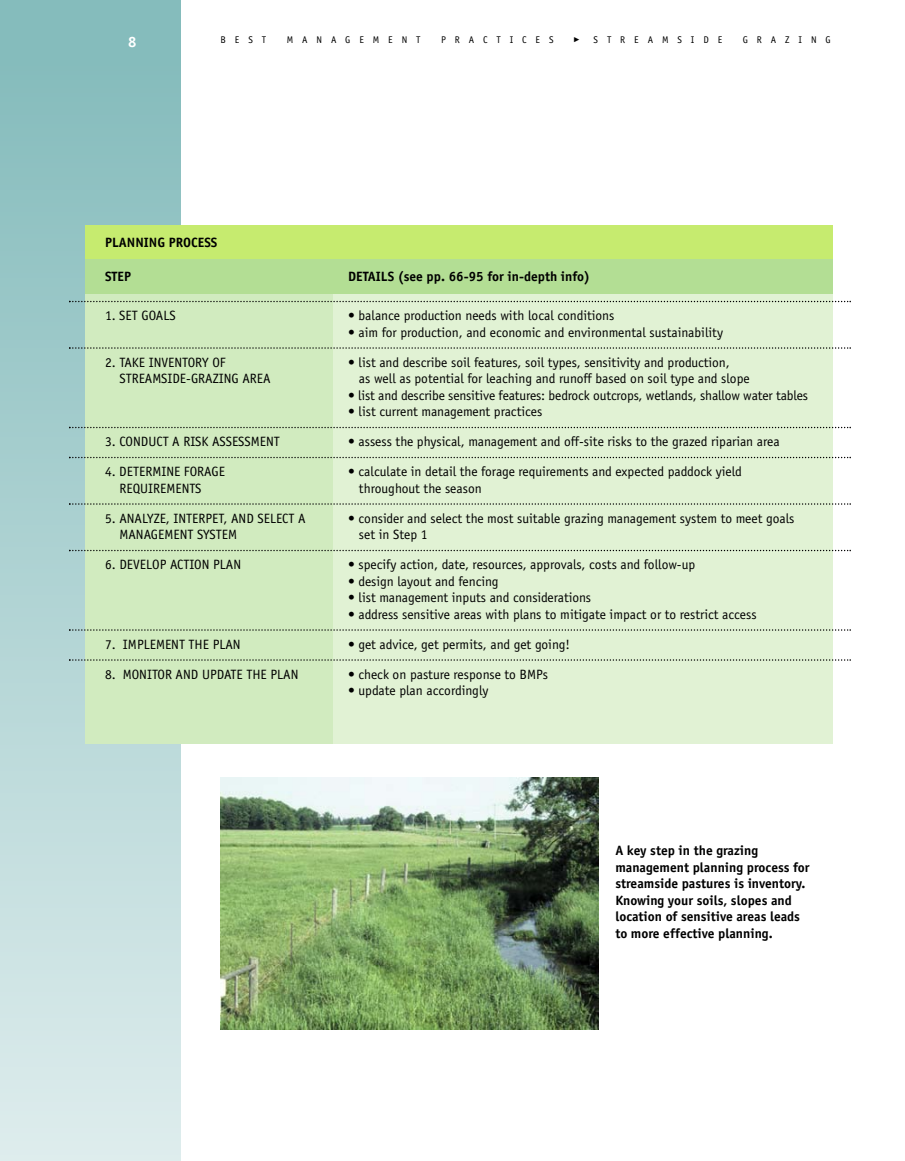
<style>
.page{position:relative;width:905px;height:1161px;background:#fff}
.page>*{position:absolute;margin:0;border:0;box-sizing:border-box;transform-origin:0 0}
.t1{font:700 15px "Officina Sans";color:#fff}
.t2{font:13.5px "Officina Sans";color:#000}
.t3{font:700 13.5px/16.5px "Officina Sans";color:#000}
.t4{font:9.75px "Officina Sans";letter-spacing:.915em;color:#000}
</style>
<div class="page">
<div style="left:0;top:63px;width:180px;height:1098px;background:linear-gradient(to bottom,#85bcbc,#deeded)"></div>
<div style="left:0;top:0;width:180px;height:63px;background:#85bcbc"></div>
<div style="left:86px;top:225px;width:746px;height:35px;background:#c6eb6f"></div>
<div style="left:86px;top:294px;width:247px;height:450px;background:#d1ebbf"></div>
<div style="left:333px;top:294px;width:499px;height:450px;background:#e1f2d4"></div>
<div style="left:86px;top:260px;width:746px;height:34px;background:#b3de94"></div>
<img style="left:220px;top:778px;width:378px;height:252px">
<svg style="left:69px;top:301px;width:781px;height:1px"></svg>
<svg style="left:69px;top:347px;width:781px;height:2px"></svg>
<svg style="left:69px;top:427px;width:781px;height:1px"></svg>
<svg style="left:69px;top:457px;width:781px;height:1px"></svg>
<svg style="left:69px;top:503px;width:781px;height:2px"></svg>
<svg style="left:69px;top:550px;width:781px;height:1px"></svg>
<svg style="left:69px;top:629px;width:781px;height:2px"></svg>
<svg style="left:69px;top:659px;width:781px;height:2px"></svg>
<p class="t1" style="left:128px;top:36px;width:10px">8</p>
<p class="t4" style="left:220px;top:36px;width:47px">BEST</p>
<p class="t4" style="left:287px;top:36px;width:135px">MANAGEMENT</p>
<p class="t4" style="left:441px;top:36px;width:114px">PRACTICES</p>
<p class="t4" style="left:593px;top:36px;width:130px">STREAMSIDE</p>
<p class="t4" style="left:742px;top:36px;width:90px">GRAZING</p>
<p class="t3" style="left:105px;top:235px;width:114px">PLANNING PROCESS</p>
<p class="t3" style="left:105px;top:270px;width:27px">STEP</p>
<p class="t3" style="left:348px;top:270px;width:243px">DETAILS (see pp. 66-95 for in-depth info)</p>
<p class="t2" style="left:105px;top:311px;width:72px">1. SET GOALS</p>
<p class="t2" style="left:348px;top:311px;width:267px">• balance production needs with local conditions</p>
<p class="t2" style="left:348px;top:327px;width:376px">• aim for production, and economic and environmental sustainability</p>
<p class="t2" style="left:105px;top:357px;width:122px">2. TAKE INVENTORY OF</p>
<p class="t2" style="left:348px;top:357px;width:383px">• list and describe soil features, soil types, sensitivity and production,</p>
<p class="t2" style="left:119px;top:374px;width:153px">STREAMSIDE-GRAZING AREA</p>
<p class="t2" style="left:359px;top:374px;width:392px">as well as potential for leaching and runoff based on soil type and slope</p>
<p class="t2" style="left:348px;top:390px;width:461px">• list and describe sensitive features: bedrock outcrops, wetlands, shallow water tables</p>
<p class="t2" style="left:348px;top:407px;width:195px">• list current management practices</p>
<p class="t2" style="left:105px;top:437px;width:176px">3. CONDUCT A RISK ASSESSMENT</p>
<p class="t2" style="left:348px;top:437px;width:433px">• assess the physical, management and off-site risks to the grazed riparian area</p>
<p class="t2" style="left:105px;top:467px;width:121px">4. DETERMINE FORAGE</p>
<p class="t2" style="left:348px;top:467px;width:395px">• calculate in detail the forage requirements and expected paddock yield</p>
<p class="t2" style="left:119px;top:483px;width:84px">REQUIREMENTS</p>
<p class="t2" style="left:359px;top:483px;width:124px">throughout the season</p>
<p class="t2" style="left:105px;top:513px;width:202px">5. ANALYZE, INTERPET, AND SELECT A</p>
<p class="t2" style="left:348px;top:513px;width:447px">• consider and select the most suitable grazing management system to meet goals</p>
<p class="t2" style="left:119px;top:530px;width:119px">MANAGEMENT SYSTEM</p>
<p class="t2" style="left:359px;top:530px;width:70px">set in Step 1</p>
<p class="t2" style="left:105px;top:560px;width:138px">6. DEVELOP ACTION PLAN</p>
<p class="t2" style="left:348px;top:560px;width:348px">• specify action, date, resources, approvals, costs and follow-up</p>
<p class="t2" style="left:348px;top:576px;width:152px">• design layout and fencing</p>
<p class="t2" style="left:348px;top:593px;width:244px">• list management inputs and considerations</p>
<p class="t2" style="left:348px;top:609px;width:410px">• address sensitive areas with plans to mitigate impact or to restrict access</p>
<p class="t2" style="left:105px;top:639px;width:137px">7. IMPLEMENT THE PLAN</p>
<p class="t2" style="left:348px;top:639px;width:223px">• get advice, get permits, and get going!</p>
<p class="t2" style="left:105px;top:669px;width:195px">8. MONITOR AND UPDATE THE PLAN</p>
<p class="t2" style="left:348px;top:669px;width:201px">• check on pasture response to BMPs</p>
<p class="t2" style="left:348px;top:686px;width:142px">• update plan accordingly</p>
<p class="t3" style="left:615px;top:843px;width:196px">A key step in the grazing management planning process for streamside pastures is inventory.<br>Knowing your soils, slopes and location of sensitive areas leads to more effective planning.</p>
</div>
